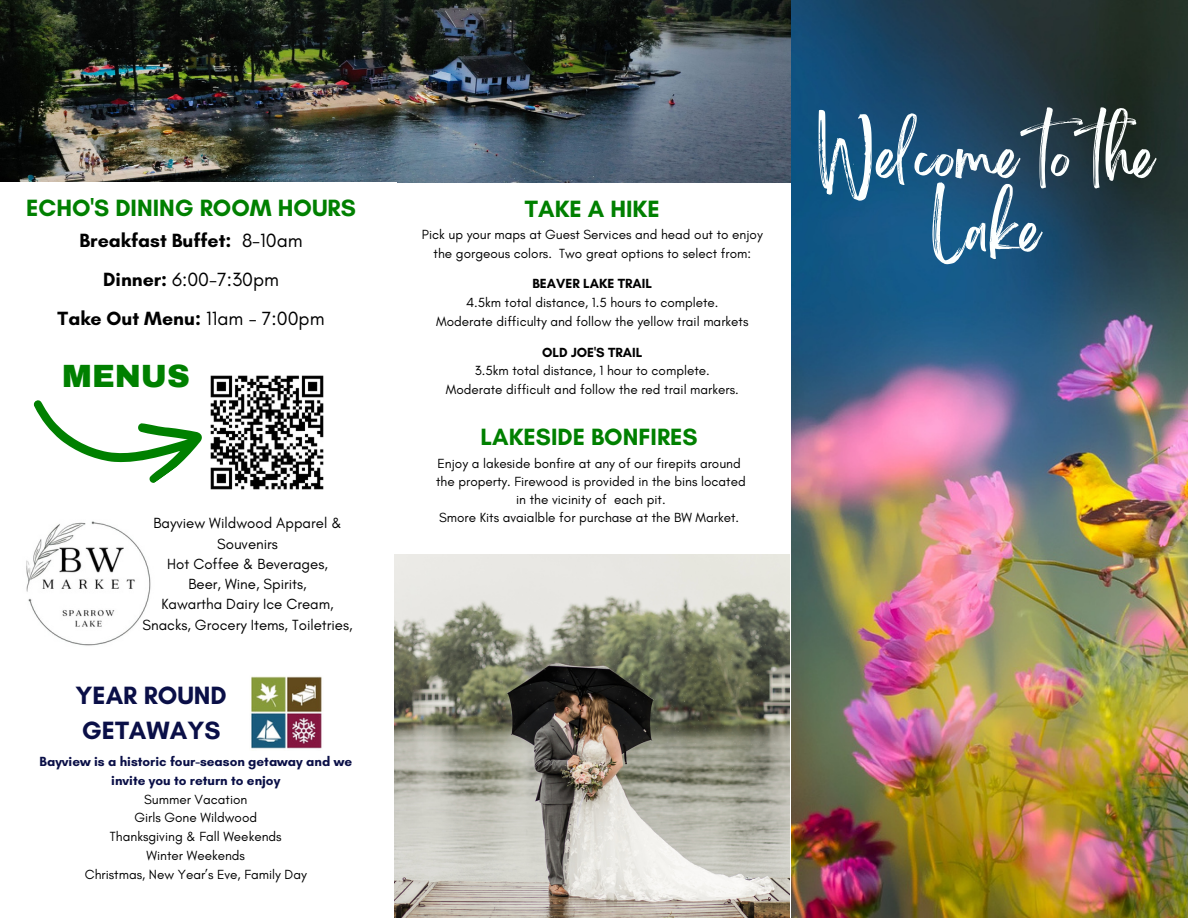
<style>
.page{position:relative;width:1188px;height:918px;background:#fff}
.page>*{position:absolute;margin:0;border:0;box-sizing:border-box;transform-origin:0 0}
.t1{font:53.4px/73.7px "Brightwall";color:#fcfffe;text-align:center}
.t2{font:900 31.5px "Archivo";color:#008000}
.t3{font:700 25.5px/34.8px "Glacial Indifference";color:#0a0f47}
.t4{font:700 24px "Glacial Indifference";color:#008000}
.t5{font:700 19.5px "Glacial Indifference";color:#000}
.t6{font:19.5px "Glacial Indifference";color:#000}
.t7{font:15px/20.2px "Glacial Indifference";color:#000;text-align:center}
.t8{font:13.5px/18.8px "Glacial Indifference";color:#000;text-align:center}
.t9{font:700 13.5px/18.8px "Glacial Indifference";color:#0a0f47;text-align:center}
.t10{font:700 13.5px "Glacial Indifference";color:#000}
.s1{font-weight:400}
.s2{font-weight:700}
</style>
<div class="page">
<img style="left:0;top:0;width:791px;height:182px">
<img style="left:791px;top:0;width:397px;height:918px">
<img style="left:395px;top:554px;width:395px;height:364px">
<img style="left:210px;top:376px;width:114px;height:114px">
<svg style="left:33px;top:400px;width:169px;height:83px"></svg>
<img style="left:26px;top:521px;width:125px;height:125px">
<img style="left:251px;top:676px;width:71px;height:73px">
<p class="t4" style="left:26px;top:193px;width:331px">ECHO'S DINING ROOM HOURS</p>
<h4 class="t5" style="left:80px;top:228px;width:225px">Breakfast Buffet: <span class="s1">8-10am</span></h4>
<p class="t6" style="left:103px;top:267px;width:177px"><span class="s2">Dinner:</span> 6:00-7:30pm</p>
<h2 class="t5" style="left:58px;top:306px;width:268px">Take Out Menu: <span class="s1">11am - 7:00pm</span></h2>
<p class="t2" style="left:62px;top:359px;width:129px">MENUS</p>
<p class="t7" style="left:153px;top:513px;width:190px">Bayview Wildwood Apparel &amp;<br>Souvenirs</p>
<p class="t7" style="left:167px;top:554px;width:162px">Hot Coffee &amp; Beverages,</p>
<p class="t7" style="left:188px;top:574px;width:120px">Beer, Wine, Spirits,</p>
<p class="t7" style="left:161px;top:594px;width:174px">Kawartha Dairy Ice Cream,</p>
<p class="t7" style="left:142px;top:614px;width:212px">Snacks, Grocery Items, Toiletries,</p>
<p class="t3" style="left:76px;top:678px;width:153px">YEAR ROUND<br>GETAWAYS</p>
<p class="t9" style="left:40px;top:752px;width:314px">Bayview is a historic four-season getaway and we invite you to return to enjoy</p>
<p class="t8" style="left:144px;top:790px;width:105px">Summer Vacation</p>
<p class="t8" style="left:135px;top:808px;width:124px">Girls Gone Wildwood</p>
<p class="t8" style="left:110px;top:827px;width:173px">Thanksgiving &amp; Fall Weekends</p>
<p class="t8" style="left:147px;top:846px;width:100px">Winter Weekends</p>
<p class="t8" style="left:85px;top:865px;width:223px">Christmas, New Year’s Eve, Family Day</p>
<p class="t4" style="left:525px;top:194px;width:136px">TAKE A HIKE</p>
<h3 class="t8" style="left:422px;top:225px;width:342px">Pick up your maps at Guest Services and head out to enjoy the gorgeous colors. Two great options to select from:</h3>
<p class="t10" style="left:532px;top:276px;width:121px">BEAVER LAKE TRAIL</p>
<p class="t8" style="left:466px;top:293px;width:254px">4.5km total distance, 1.5 hours to complete.</p>
<p class="t8" style="left:436px;top:312px;width:314px">Moderate difficulty and follow the yellow trail markets</p>
<p class="t10" style="left:542px;top:344px;width:102px">OLD JOE'S TRAIL</p>
<p class="t8" style="left:475px;top:361px;width:236px">3.5km total distance, 1 hour to complete.</p>
<p class="t8" style="left:446px;top:380px;width:294px">Moderate difficult and follow the red trail markers.</p>
<p class="t4" style="left:481px;top:423px;width:219px">LAKESIDE BONFIRES</p>
<p class="t8" style="left:437px;top:454px;width:305px">Enjoy a lakeside bonfire at any of our firepits around</p>
<p class="t8" style="left:436px;top:472px;width:311px">the property. Firewood is provided in the bins located</p>
<p class="t8" style="left:516px;top:490px;width:151px">in the vicinity of each pit.</p>
<p class="t8" style="left:439px;top:508px;width:302px">Smore Kits avaialble for purchase at the BW Market.</p>
<p class="t1" style="left:818px;top:132px;width:339px">Welcome to the<br>Lake</p>
</div>
